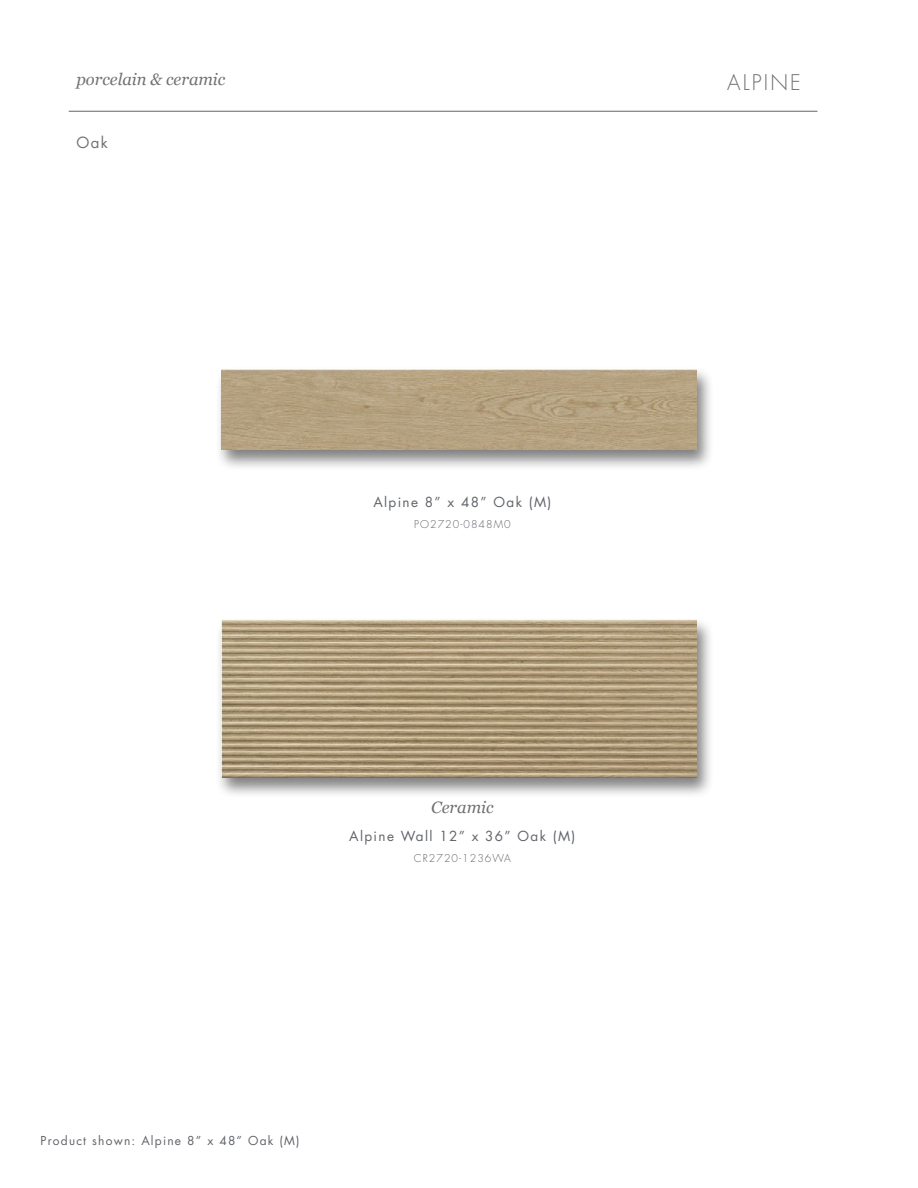
<style>
.page{position:relative;width:918px;height:1188px;background:#fff}
.page>*{position:absolute;margin:0;border:0;box-sizing:border-box;transform-origin:0 0}
.t1{font:300 21px "Futura LT";letter-spacing:.1em;color:#717073}
.t2{font:italic 16.5px "Georgia";color:#717073}
.t3{font:15px "Futura LT";color:#717073}
.t4{font:13.5px "Futura LT";letter-spacing:.1em;color:#61646a}
.t5{font:12px "Futura LT";letter-spacing:.1em;color:#61646a}
.t6{font:300 10.5px "Futura LT";letter-spacing:.1em;color:#61646a}
</style>
<div class="page">
<hr style="left:69px;top:111px;width:748px;height:1px;background:#61646a">
<div style="left:215px;top:618px;width:499px;height:181px;background:#000;opacity:.5"></div>
<img style="left:221px;top:620px;width:476px;height:157px">
<div style="left:215px;top:367px;width:499px;height:104px;background:#000;opacity:.5"></div>
<img style="left:221px;top:369px;width:476px;height:80px">
<p class="t2" style="left:76px;top:68px;width:150px">porcelain &amp; ceramic</p>
<h1 class="t1" style="left:727px;top:69px;width:75px">ALPINE</h1>
<p class="t3" style="left:76px;top:133px;width:33px">Oak</p>
<p class="t4" style="left:373px;top:493px;width:180px">Alpine 8” x 48” Oak (M)</p>
<p class="t6" style="left:414px;top:517px;width:98px">PO2720-0848M0</p>
<p class="t2" style="left:431px;top:795px;width:64px">Ceramic</p>
<p class="t4" style="left:349px;top:827px;width:228px">Alpine Wall 12” x 36” Oak (M)</p>
<p class="t6" style="left:414px;top:852px;width:98px">CR2720-1236WA</p>
<p class="t5" style="left:40px;top:1133px;width:261px">Product shown: Alpine 8” x 48” Oak (M)</p>
</div>
